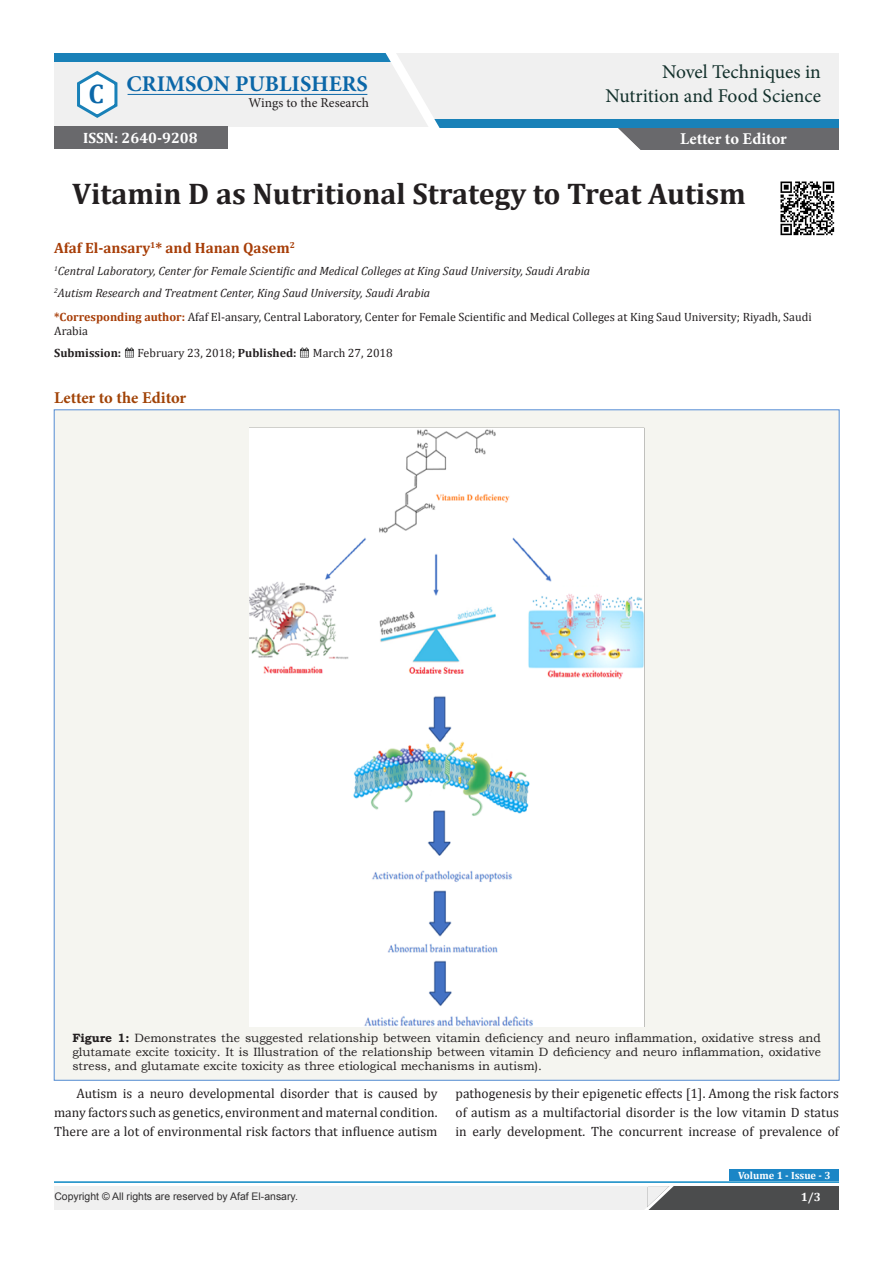
<style>
.page{position:relative;width:893px;height:1263px;background:#fff}
.page>*{position:absolute;margin:0;border:0;box-sizing:border-box;transform-origin:0 0}
.t1{font:700 30px "Cambria";color:#231f20}
.t2{font:700 27px "Cambria";color:#0b67a8}
.t3{font:700 22.5px "Minion Pro";color:#0b67a8}
.t4{font:19.5px "Minion Pro";color:#12302b}
.t5{font:700 16.5px "Minion Pro";letter-spacing:-.005em;color:#a14307}
.t6{font:700 16.5px "Minion Pro";letter-spacing:-.005em;color:#fff}
.t7{font:700 15px "Cambria";color:#a73d07}
.t8{font:700 15px "Cambria";color:#fff}
.t9{font:13.5px/18.8px "Cambria";color:#231f20;text-align:justify}
.t10{font:13.5px "Minion Pro";color:#231f20}
.t11{font:12px/14.4px "Bookman Old Style";color:#231f20;text-align:justify}
.t12{font:12px/14.4px "Cambria";color:#231f20}
.t13{font:italic 12px "Cambria";color:#231f20}
.t14{font:700 12px "Cambria";color:#231f20}
.t15{font:700 12px "Cambria";color:#fff}
.t16{font:10.5px "Arial";color:#312f30}
.t17{font:700 10.5px "Cambria";color:#fff}
.s1{font-weight:700;color:#a73d07}
.s2{font-weight:700}
</style>
<div class="page">
<svg style="left:125px;top:347px;width:9px;height:11px"></svg>
<svg style="left:300px;top:347px;width:9px;height:11px"></svg>
<div style="left:54px;top:410px;width:785px;height:670px;background:#f5f5f0"></div>
<img style="left:249px;top:428px;width:395px;height:599px">
<div style="left:616px;top:127px;width:223px;height:23px;background:#69696c"></div>
<svg style="left:616px;top:128px;width:25px;height:22px"></svg>
<div style="left:54px;top:54px;width:785px;height:73px;background:#f0f0f0"></div>
<svg style="left:77px;top:71px;width:41px;height:47px"></svg>
<hr style="left:128px;top:94px;width:239px;height:1px;background:#0b67a8">
<div style="left:431px;top:119px;width:408px;height:9px;background:#1981b8"></div>
<div style="left:54px;top:54px;width:338px;height:8px;background:#1981b8"></div>
<svg style="left:335px;top:53px;width:120px;height:75px"></svg>
<div style="left:647px;top:1186px;width:192px;height:23px;background:#4b4c4d"></div>
<div style="left:54px;top:1186px;width:593px;height:23px;background:#f0f0f0"></div>
<svg style="left:639px;top:1186px;width:41px;height:24px"></svg>
<hr style="left:54px;top:1181px;width:785px;height:2px;background:#0b88c4">
<div style="left:730px;top:1169px;width:109px;height:12px;background:#1b86c6"></div>
<img style="left:780px;top:181px;width:55px;height:55px">
<div style="left:54px;top:126px;width:173px;height:23px;background:#69696c"></div>
<p class="t4" style="left:662px;top:59px;width:160px">Novel Techniques in</p>
<p class="t3" style="left:127px;top:68px;width:243px">CRIMSON PUBLISHERS</p>
<p class="t10" style="left:249px;top:94px;width:122px">Wings to the Research</p>
<p class="t2" style="left:88px;top:74px;width:17px">C</p>
<p class="t4" style="left:606px;top:82px;width:217px">Nutrition and Food Science</p>
<p class="t8" style="left:83px;top:128px;width:116px">ISSN: 2640-9208</p>
<p class="t6" style="left:680px;top:127px;width:108px">Letter to Editor</p>
<p class="t1" style="left:72px;top:172px;width:675px">Vitamin D as Nutritional Strategy to Treat Autism</p>
<p class="t7" style="left:54px;top:237px;width:242px">Afaf El-ansary<sup>1</sup>* and Hanan Qasem<sup>2</sup></p>
<p class="t13" style="left:54px;top:262px;width:538px"><sup>1</sup>Central Laboratory, Center for Female Scientific and Medical Colleges at King Saud University, Saudi Arabia</p>
<p class="t13" style="left:54px;top:284px;width:378px"><sup>2</sup>Autism Research and Treatment Center, King Saud University, Saudi Arabia</p>
<p class="t12" style="left:54px;top:309px;width:759px"><span class="s1">*Corresponding author:</span> Afaf El-ansary, Central Laboratory, Center for Female Scientific and Medical Colleges at King Saud University; Riyadh, Saudi<br>Arabia</p>
<p class="t14" style="left:54px;top:344px;width:69px">Submission:</p>
<p class="t12" style="left:138px;top:346px;width:160px">February 23, 2018; <span class="s2">Published:</span></p>
<p class="t12" style="left:313px;top:346px;width:81px">March 27, 2018</p>
<p class="t5" style="left:54px;top:386px;width:134px">Letter to the Editor</p>
<p class="t11" style="left:72px;top:1030px;width:750px"><span class="s2">Figure 1:</span> Demonstrates the suggested relationship between vitamin deficiency and neuro inflammation, oxidative stress and glutamate excite toxicity. It is Illustration of the relationship between vitamin D deficiency and neuro inflammation, oxidative stress, and glutamate excite toxicity as three etiological mechanisms in autism).</p>
<p class="t9" style="left:54px;top:1084px;width:385px;text-indent:22px">Autism is a neuro developmental disorder that is caused by many factors such as genetics, environment and maternal condition.<br>There are a lot of environmental risk factors that influence autism</p>
<p class="t9" style="left:455px;top:1084px;width:385px">pathogenesis by their epigenetic effects [1]. Among the risk factors of autism as a multifactorial disorder is the low vitamin D status in early development. The concurrent increase of prevalence of</p>
<p class="t17" style="left:738px;top:1168px;width:94px">Volume 1 - Issue - 3</p>
<p class="t16" style="left:54px;top:1189px;width:245px">Copyright © All rights are reserved by Afaf El-ansary.</p>
<p class="t15" style="left:801px;top:1189px;width:22px">1/3</p>
</div>
